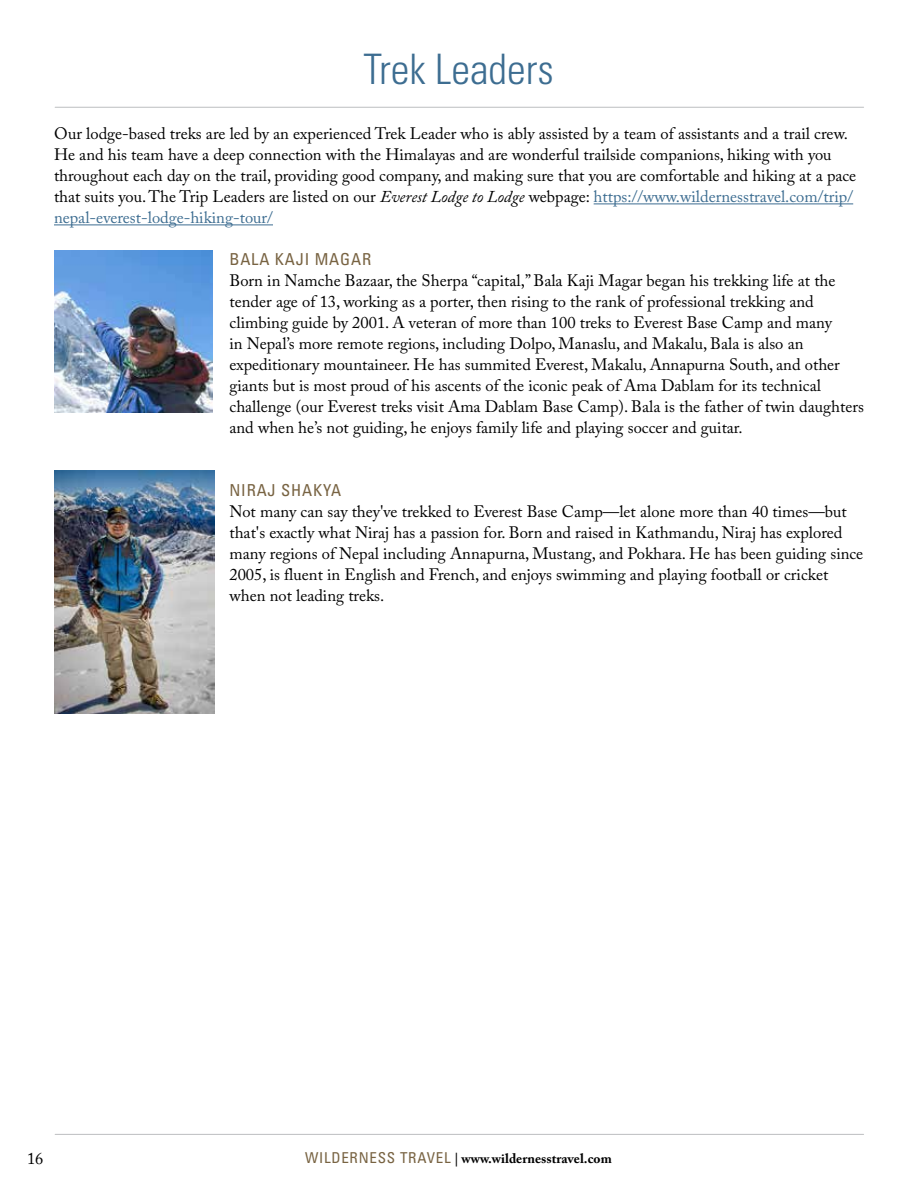
<style>
.page{position:relative;width:918px;height:1188px;background:#fff}
.page>*{position:absolute;margin:0;border:0;box-sizing:border-box;transform-origin:0 0}
.t1{font:300 condensed 42px "Univers LT Std";color:#3d6d91}
.t2{font:16.5px/21px "Adobe Caslon Pro";color:#000}
.t3{font:condensed 16.5px "Univers LT Std";letter-spacing:.05em;color:#786342}
.t4{font:700 13.5px "Adobe Caslon Pro";color:#000}
.s1{font-style:italic}
.s2{color:#3d6d91}
.s3{font-family:"Univers LT Std";font-weight:400;font-stretch:condensed;font-size:15px;color:#786342}
</style>
<div class="page">
<hr style="left:55px;top:107px;width:809px;height:1px;background:#bcbec0">
<hr style="left:55px;top:1134px;width:809px;height:1px;background:#bcbec0">
<hr style="left:594px;top:203px;width:259px;height:1px;background:#3d6d91">
<hr style="left:54px;top:224px;width:219px;height:1px;background:#3d6d91">
<img style="left:55px;top:251px;width:157px;height:162px">
<img style="left:54px;top:471px;width:161px;height:242px">
<h1 class="t1" style="left:363px;top:44px;width:192px">Trek Leaders</h1>
<p class="t2" style="left:54px;top:123px;width:804px">Our lodge-based treks are led by an experienced Trek Leader who is ably assisted by a team of assistants and a trail crew.<br>He and his team have a deep connection with the Himalayas and are wonderful trailside companions, hiking with you throughout each day on the trail, providing good company, and making sure that you are comfortable and hiking at a pace that suits you. The Trip Leaders are listed on our <span class="s1">Everest Lodge to Lodge</span> webpage: <span class="s2">https://www.wildernesstravel.com/trip/ nepal-everest-lodge-hiking-tour/</span></p>
<p class="t3" style="left:229px;top:249px;width:143px">BALA KAJI MAGAR</p>
<p class="t2" style="left:229px;top:270px;width:636px">Born in Namche Bazaar, the Sherpa “capital,” Bala Kaji Magar began his trekking life at the tender age of 13, working as a porter, then rising to the rank of professional trekking and climbing guide by 2001. A veteran of more than 100 treks to Everest Base Camp and many<br>in Nepal’s more remote regions, including Dolpo, Manaslu, and Makalu, Bala is also an expeditionary mountaineer. He has summited Everest, Makalu, Annapurna South, and other giants but is most proud of his ascents of the iconic peak of Ama Dablam for its technical challenge (our Everest treks visit Ama Dablam Base Camp). Bala is the father of twin daughters and when he’s not guiding, he enjoys family life and playing soccer and guitar.</p>
<p class="t3" style="left:229px;top:480px;width:113px">NIRAJ SHAKYA</p>
<p class="t2" style="left:229px;top:501px;width:635px">Not many can say they've trekked to Everest Base Camp—let alone more than 40 times—but that's exactly what Niraj has a passion for. Born and raised in Kathmandu, Niraj has explored many regions of Nepal including Annapurna, Mustang, and Pokhara. He has been guiding since 2005, is fluent in English and French, and enjoys swimming and playing football or cricket when not leading treks.</p>
<p class="t2" style="left:27px;top:1148px;width:18px">16</p>
<p class="t4" style="left:305px;top:1151px;width:308px"><span class="s3">WILDERNESS TRAVEL</span> | www.wildernesstravel.com</p>
</div>
